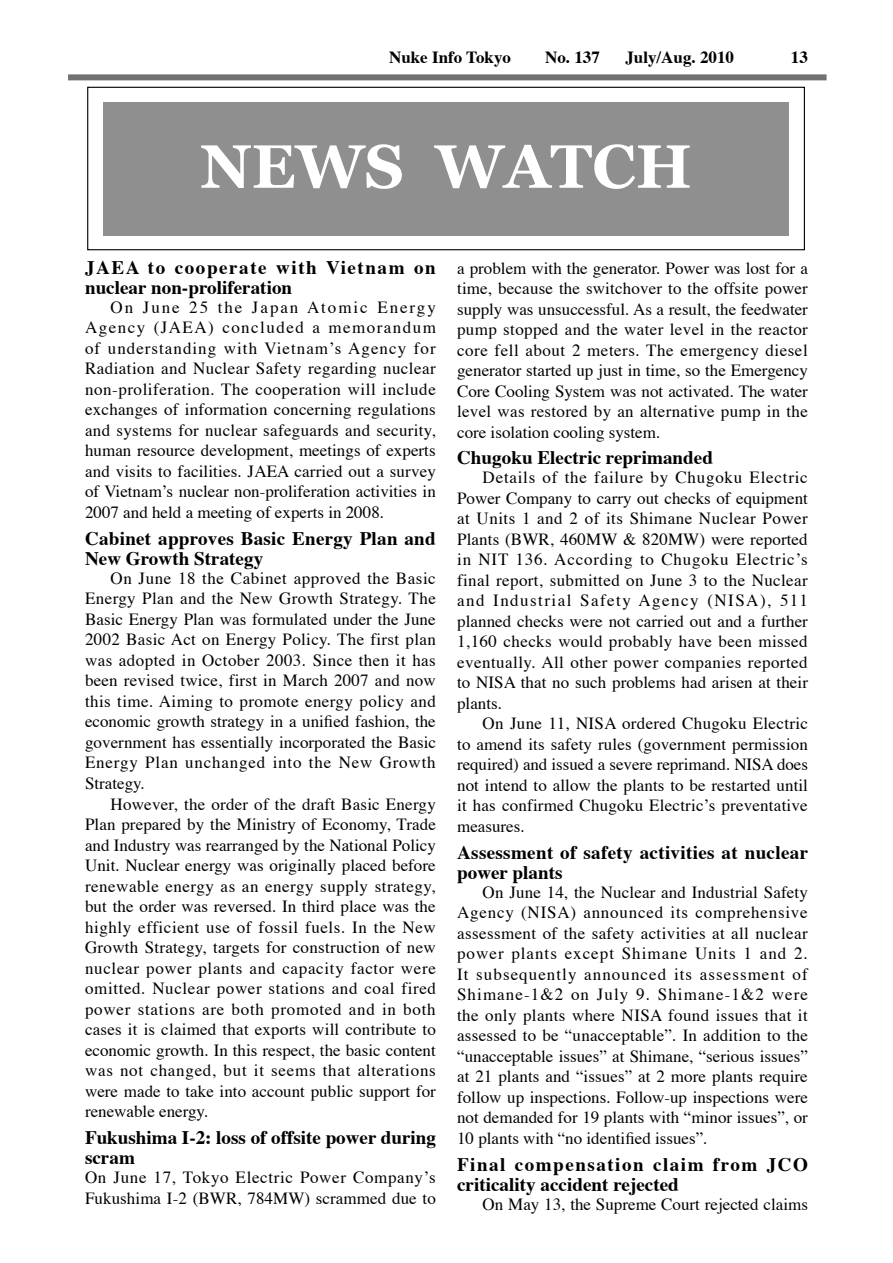
<style>
.page{position:relative;width:893px;height:1263px;background:#fff}
.page>*{position:absolute;margin:0;border:0;box-sizing:border-box;transform-origin:0 0}
.t1{font:700 61.05px "Georgia";color:#fff}
.t2{font:700 19.2px/20.5px "Times";color:#000}
.t3{font:700 19.2px/20.5px "Times";letter-spacing:.03em;color:#000}
.t4{font:700 19.2px/20.5px "Times";letter-spacing:.06em;color:#000}
.t5{font:16.95px/20.5px "Times";color:#000;text-align:justify}
.t6{font:16.95px/20.5px "Times";letter-spacing:.02em;color:#000}
.t7{font:700 16.95px "Times";color:#000}
</style>
<div class="page">
<div style="left:68px;top:74px;width:758px;height:6px;background:#727172"></div>
<div style="left:87px;top:87px;width:718px;height:163px;border:1px solid #000"></div>
<div style="left:103px;top:102px;width:686px;height:133px;background:#8f8f8f"></div>
<p class="t7" style="left:389px;top:46px;width:123px">Nuke Info Tokyo</p>
<p class="t7" style="left:545px;top:46px;width:56px">No. 137</p>
<p class="t7" style="left:625px;top:46px;width:110px">July/Aug. 2010</p>
<h1 class="t1" style="left:200px;top:132px;width:493px">NEWS WATCH</h1>
<p class="t7" style="left:791px;top:46px;width:19px">13</p>
<p class="t4" style="left:85px;top:258px;width:352px">JAEA to cooperate with Vietnam on nuclear non-proliferation</p>
<p class="t5" style="left:85px;top:298px;width:352px;text-indent:26px">On June 25 the Japan Atomic Energy Agency (JAEA) concluded a memorandum of understanding with Vietnam’s Agency for Radiation and Nuclear Safety regarding nuclear non-proliferation. The cooperation will include exchanges of information concerning regulations and systems for nuclear safeguards and security, human resource development, meetings of experts and visits to facilities. JAEA carried out a survey of Vietnam’s nuclear non-proliferation activities in 2007 and held a meeting of experts in 2008.</p>
<p class="t2" style="left:85px;top:529px;width:352px">Cabinet approves Basic Energy Plan and<br>New Growth Strategy</p>
<p class="t5" style="left:85px;top:569px;width:352px;text-indent:26px">On June 18 the Cabinet approved the Basic Energy Plan and the New Growth Strategy. The Basic Energy Plan was formulated under the June 2002 Basic Act on Energy Policy. The first plan was adopted in October 2003. Since then it has been revised twice, first in March 2007 and now this time. Aiming to promote energy policy and economic growth strategy in a unified fashion, the government has essentially incorporated the Basic Energy Plan unchanged into the New Growth Strategy.</p>
<p class="t5" style="left:85px;top:794px;width:352px;text-indent:26px">However, the order of the draft Basic Energy Plan prepared by the Ministry of Economy, Trade and Industry was rearranged by the National Policy Unit. Nuclear energy was originally placed before renewable energy as an energy supply strategy, but the order was reversed. In third place was the highly efficient use of fossil fuels. In the New Growth Strategy, targets for construction of new nuclear power plants and capacity factor were omitted. Nuclear power stations and coal fired power stations are both promoted and in both cases it is claimed that exports will contribute to economic growth. In this respect, the basic content was not changed, but it seems that alterations were made to take into account public support for renewable energy.</p>
<p class="t2" style="left:85px;top:1128px;width:352px">Fukushima I-2: loss of offsite power during scram</p>
<p class="t6" style="left:85px;top:1168px;width:352px">On June 17, Tokyo Electric Power Company’s<br>Fukushima I-2 (BWR, 784MW) scrammed due to</p>
<p class="t5" style="left:457px;top:259px;width:352px">a problem with the generator. Power was lost for a time, because the switchover to the offsite power supply was unsuccessful. As a result, the feedwater pump stopped and the water level in the reactor core fell about 2 meters. The emergency diesel generator started up just in time, so the Emergency Core Cooling System was not activated. The water level was restored by an alternative pump in the core isolation cooling system.</p>
<p class="t2" style="left:457px;top:448px;width:257px">Chugoku Electric reprimanded</p>
<p class="t5" style="left:457px;top:468px;width:352px;text-indent:26px">Details of the failure by Chugoku Electric Power Company to carry out checks of equipment at Units 1 and 2 of its Shimane Nuclear Power Plants (BWR, 460MW &amp; 820MW) were reported in NIT 136. According to Chugoku Electric’s final report, submitted on June 3 to the Nuclear and Industrial Safety Agency (NISA), 511 planned checks were not carried out and a further 1,160 checks would probably have been missed eventually. All other power companies reported to NISA that no such problems had arisen at their plants.</p>
<p class="t5" style="left:457px;top:714px;width:352px;text-indent:26px">On June 11, NISA ordered Chugoku Electric to amend its safety rules (government permission required) and issued a severe reprimand. NISA does not intend to allow the plants to be restarted until it has confirmed Chugoku Electric’s preventative measures.</p>
<p class="t2" style="left:457px;top:842px;width:353px">Assessment of safety activities at nuclear power plants</p>
<p class="t5" style="left:457px;top:883px;width:352px;text-indent:26px">On June 14, the Nuclear and Industrial Safety Agency (NISA) announced its comprehensive assessment of the safety activities at all nuclear power plants except Shimane Units 1 and 2.<br>It subsequently announced its assessment of Shimane-1&amp;2 on July 9. Shimane-1&amp;2 were the only plants where NISA found issues that it assessed to be “unacceptable”. In addition to the “unacceptable issues” at Shimane, “serious issues” at 21 plants and “issues” at 2 more plants require follow up inspections. Follow-up inspections were not demanded for 19 plants with “minor issues”, or 10 plants with “no identified issues”.</p>
<p class="t3" style="left:457px;top:1154px;width:352px">Final compensation claim from JCO criticality accident rejected</p>
<p class="t5" style="left:483px;top:1195px;width:327px">On May 13, the Supreme Court rejected claims</p>
</div>
